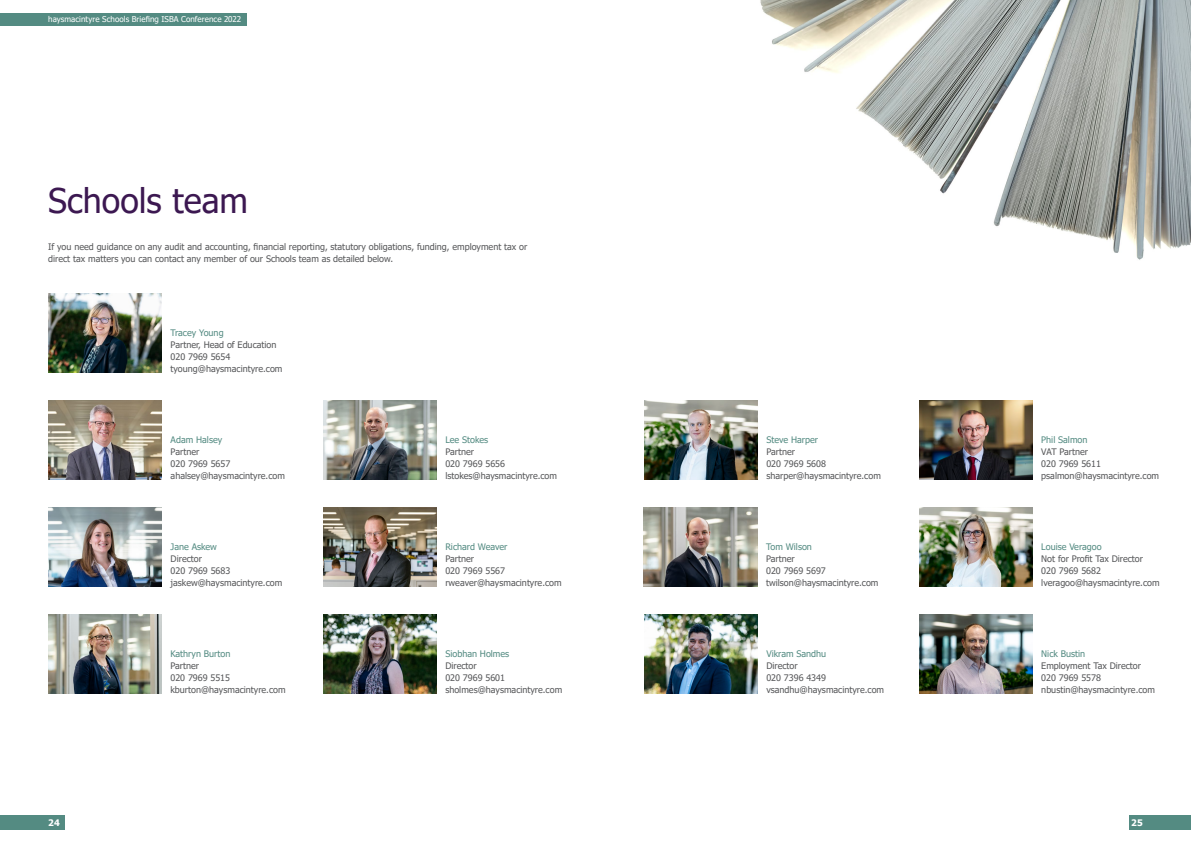
<style>
.page{position:relative;width:1191px;height:842px;background:#fff}
.page>*{position:absolute;margin:0;border:0;box-sizing:border-box;transform-origin:0 0}
.t1{font:34px "Tahoma";color:#3c1851}
.Body_copy{font:9px/12px "Tahoma";color:#57585a}
.Sub_subheading{font:9px "Tahoma";color:#548b82}
.t2{font:700 9px "Tahoma";color:#fff}
.t3{font:8px "Tahoma";letter-spacing:.005em;color:#fff}
</style>
<div class="page">
<img style="left:760px;top:0;width:431px;height:260px">
<img style="left:48px;top:401px;width:114px;height:78px">
<img style="left:323px;top:401px;width:113px;height:78px">
<img style="left:644px;top:401px;width:113px;height:78px">
<img style="left:48px;top:508px;width:114px;height:78px">
<img style="left:644px;top:615px;width:113px;height:78px">
<img style="left:48px;top:294px;width:114px;height:78px">
<img style="left:48px;top:615px;width:114px;height:78px">
<img style="left:323px;top:508px;width:113px;height:78px">
<img style="left:644px;top:508px;width:113px;height:78px">
<img style="left:323px;top:615px;width:113px;height:78px">
<img style="left:919px;top:508px;width:113px;height:78px">
<img style="left:919px;top:401px;width:113px;height:78px">
<img style="left:919px;top:615px;width:113px;height:78px">
<div style="left:1131px;top:815px;width:60px;height:14px;background:#548b82"></div>
<div style="left:1129px;top:815px;width:13px;height:14px;background:#548b82"></div>
<div style="left:0;top:815px;width:60px;height:14px;background:#548b82"></div>
<div style="left:48px;top:815px;width:16px;height:14px;background:#548b82"></div>
<div style="left:0;top:13px;width:247px;height:13px;background:#548b82"></div>
<p class="t3" style="left:48px;top:14px;width:194px">haysmacintyre Schools Briefing ISBA Conference 2022</p>
<p class="t1" style="left:48px;top:178px;width:201px">Schools team</p>
<p class="Body_copy" style="left:48px;top:242px;width:480px">If you need guidance on any audit and accounting, financial reporting, statutory obligations, funding, employment tax or direct tax matters you can contact any member of our Schools team as detailed below.</p>
<p class="Sub_subheading" style="left:171px;top:327px;width:54px">Tracey Young</p>
<p class="Body_copy" style="left:171px;top:340px;width:107px">Partner, Head of Education</p>
<p class="Body_copy" style="left:171px;top:352px;width:61px">020 7969 5654</p>
<p class="Body_copy" style="left:171px;top:364px;width:113px">tyoung@haysmacintyre.com</p>
<p class="Sub_subheading" style="left:171px;top:434px;width:53px">Adam Halsey</p>
<p class="Body_copy" style="left:171px;top:447px;width:30px">Partner</p>
<p class="Body_copy" style="left:171px;top:459px;width:61px">020 7969 5657</p>
<p class="Body_copy" style="left:171px;top:471px;width:116px">ahalsey@haysmacintyre.com</p>
<p class="Sub_subheading" style="left:171px;top:541px;width:48px">Jane Askew</p>
<p class="Body_copy" style="left:171px;top:553px;width:33px">Director</p>
<p class="Body_copy" style="left:171px;top:565px;width:61px">020 7969 5683</p>
<p class="Body_copy" style="left:171px;top:577px;width:113px">jaskew@haysmacintyre.com</p>
<p class="Sub_subheading" style="left:170px;top:648px;width:61px">Kathryn Burton</p>
<p class="Body_copy" style="left:170px;top:660px;width:30px">Partner</p>
<p class="Body_copy" style="left:170px;top:672px;width:61px">020 7969 5515</p>
<p class="Body_copy" style="left:170px;top:684px;width:117px">kburton@haysmacintyre.com</p>
<p class="Sub_subheading" style="left:445px;top:434px;width:44px">Lee Stokes</p>
<p class="Body_copy" style="left:445px;top:447px;width:30px">Partner</p>
<p class="Body_copy" style="left:445px;top:459px;width:61px">020 7969 5656</p>
<p class="Body_copy" style="left:445px;top:471px;width:113px">lstokes@haysmacintyre.com</p>
<p class="Sub_subheading" style="left:445px;top:541px;width:64px">Richard Weaver</p>
<p class="Body_copy" style="left:445px;top:553px;width:30px">Partner</p>
<p class="Body_copy" style="left:445px;top:565px;width:61px">020 7969 5567</p>
<p class="Body_copy" style="left:445px;top:577px;width:118px">rweaver@haysmacintyre.com</p>
<p class="Sub_subheading" style="left:445px;top:648px;width:65px">Siobhan Holmes</p>
<p class="Body_copy" style="left:445px;top:660px;width:33px">Director</p>
<p class="Body_copy" style="left:445px;top:672px;width:61px">020 7969 5601</p>
<p class="Body_copy" style="left:445px;top:684px;width:118px">sholmes@haysmacintyre.com</p>
<p class="Sub_subheading" style="left:766px;top:434px;width:53px">Steve Harper</p>
<p class="Body_copy" style="left:766px;top:447px;width:30px">Partner</p>
<p class="Body_copy" style="left:766px;top:459px;width:61px">020 7969 5608</p>
<p class="Body_copy" style="left:766px;top:471px;width:116px">sharper@haysmacintyre.com</p>
<p class="Sub_subheading" style="left:766px;top:541px;width:47px">Tom Wilson</p>
<p class="Body_copy" style="left:766px;top:553px;width:30px">Partner</p>
<p class="Body_copy" style="left:766px;top:565px;width:61px">020 7969 5697</p>
<p class="Body_copy" style="left:766px;top:577px;width:114px">twilson@haysmacintyre.com</p>
<p class="Sub_subheading" style="left:766px;top:648px;width:61px">Vikram Sandhu</p>
<p class="Body_copy" style="left:766px;top:660px;width:33px">Director</p>
<p class="Body_copy" style="left:766px;top:672px;width:61px">020 7396 4349</p>
<p class="Body_copy" style="left:766px;top:684px;width:119px">vsandhu@haysmacintyre.com</p>
<p class="Sub_subheading" style="left:1041px;top:434px;width:48px">Phil Salmon</p>
<p class="Body_copy" style="left:1041px;top:447px;width:48px">VAT Partner</p>
<p class="Body_copy" style="left:1041px;top:459px;width:119px">020 7969 5611 psalmon@haysmacintyre.com</p>
<p class="Sub_subheading" style="left:1041px;top:541px;width:62px">Louise Veragoo</p>
<p class="Body_copy" style="left:1041px;top:553px;width:120px">Not for Profit Tax Director<br>020 7969 5682 lveragoo@haysmacintyre.com</p>
<p class="Sub_subheading" style="left:1041px;top:648px;width:45px">Nick Bustin</p>
<p class="Body_copy" style="left:1041px;top:660px;width:101px">Employment Tax Director</p>
<p class="Body_copy" style="left:1041px;top:672px;width:61px">020 7969 5578</p>
<p class="Body_copy" style="left:1041px;top:684px;width:115px">nbustin@haysmacintyre.com</p>
<p class="t2" style="left:48px;top:816px;width:13px">24</p>
<p class="t2" style="left:1131px;top:816px;width:13px">25</p>
</div>
